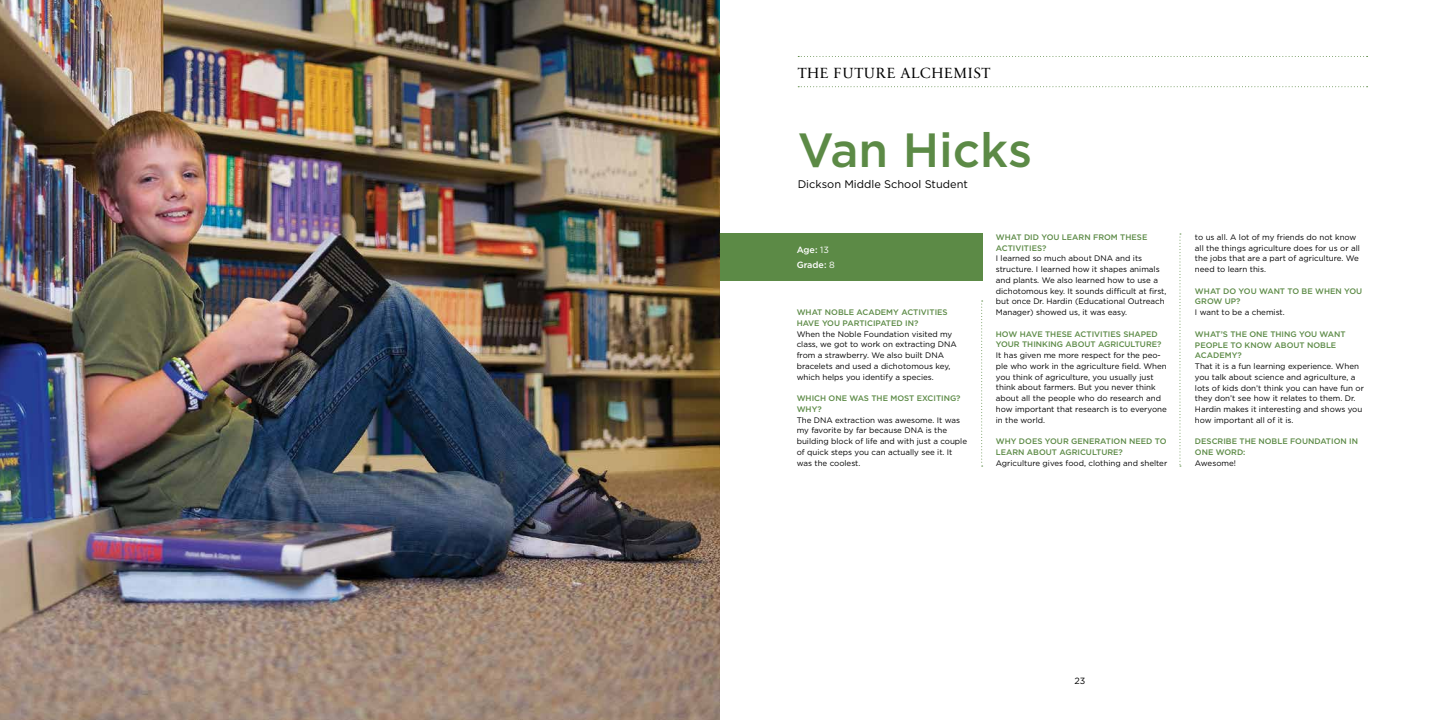
<style>
.page{position:relative;width:1440px;height:720px;background:#fff}
.page>*{position:absolute;margin:0;border:0;box-sizing:border-box;transform-origin:0 0}
.t1{font:500 48px "Gotham";color:#5c8a46}
.t2{font:15px "Sabon Next LT Pro Display";letter-spacing:.04em;color:#000}
.t3{font:11px "Gotham";color:#000}
.t4{font:500 9px/15px "Gotham";color:#fff}
.t5{font:9px "Gotham";color:#000}
.t6{font:8px/10.8px "Gotham";color:#000}
.t7{font:500 8px/10.8px "Gotham";color:#5c8a46}
.s1{font-weight:400}
</style>
<div class="page">
<img style="left:0;top:0;width:720px;height:720px">
<svg style="left:798px;top:56px;width:570px;height:1px"></svg>
<svg style="left:798px;top:86px;width:570px;height:1px"></svg>
<svg style="left:981px;top:301px;width:2px;height:166px"></svg>
<svg style="left:1179px;top:234px;width:2px;height:233px"></svg>
<div style="left:720px;top:234px;width:262px;height:47px;background:#5c8a46"></div>
<h2 class="t2" style="left:798px;top:61px;width:194px">THE FUTURE ALCHEMIST</h2>
<h1 class="t1" style="left:798px;top:119px;width:236px">Van Hicks</h1>
<h3 class="t3" style="left:798px;top:177px;width:172px">Dickson Middle School Student</h3>
<p class="t4" style="left:797px;top:242px;width:40px">Age: <span class="s1">13<br></span>Grade: <span class="s1">8</span></p>
<p class="t7" style="left:797px;top:307px;width:153px">WHAT NOBLE ACADEMY ACTIVITIES<br>HAVE YOU PARTICIPATED IN?</p>
<p class="t6" style="left:797px;top:328px;width:162px">When the Noble Foundation visited my class, we got to work on extracting DNA from a strawberry. We also built DNA bracelets and used a dichotomous key, which helps you identify a species.</p>
<p class="t7" style="left:797px;top:393px;width:165px">WHICH ONE WAS THE MOST EXCITING?<br>WHY?</p>
<p class="t6" style="left:797px;top:414px;width:172px">The DNA extraction was awesome. It was my favorite by far because DNA is the building block of life and with just a couple of quick steps you can actually see it. It was the coolest.</p>
<p class="t7" style="left:996px;top:232px;width:153px">WHAT DID YOU LEARN FROM THESE<br>ACTIVITIES?</p>
<p class="t6" style="left:996px;top:253px;width:172px">I learned so much about DNA and its structure. I learned how it shapes animals and plants. We also learned how to use a dichotomous key. It sounds difficult at first, but once Dr. Hardin (Educational Outreach Manager) showed us, it was easy.</p>
<p class="t7" style="left:996px;top:328px;width:167px">HOW HAVE THESE ACTIVITIES SHAPED<br>YOUR THINKING ABOUT AGRICULTURE?</p>
<p class="t6" style="left:996px;top:350px;width:172px">It has given me more respect for the peo&shy;ple who work in the agriculture field. When you think of agriculture, you usually just think about farmers. But you never think about all the people who do research and how important that research is to everyone in the world.</p>
<p class="t7" style="left:996px;top:436px;width:172px">WHY DOES YOUR GENERATION NEED TO<br>LEARN ABOUT AGRICULTURE?</p>
<p class="t6" style="left:996px;top:457px;width:173px">Agriculture gives food, clothing and shelter</p>
<p class="t6" style="left:1195px;top:232px;width:166px">to us all. A lot of my friends do not know all the things agriculture does for us or all the jobs that are a part of agriculture. We need to learn this.</p>
<p class="t7" style="left:1195px;top:285px;width:169px">WHAT DO YOU WANT TO BE WHEN YOU<br>GROW UP?</p>
<p class="t6" style="left:1195px;top:307px;width:91px">I want to be a chemist.</p>
<p class="t7" style="left:1195px;top:328px;width:152px">WHAT’S THE ONE THING YOU WANT<br>PEOPLE TO KNOW ABOUT NOBLE<br>ACADEMY?</p>
<p class="t6" style="left:1195px;top:361px;width:170px">That it is a fun learning experience. When you talk about science and agriculture, a lots of kids don’t think you can have fun or they don’t see how it relates to them. Dr.<br>Hardin makes it interesting and shows you how important all of it is.</p>
<p class="t7" style="left:1195px;top:436px;width:165px">DESCRIBE THE NOBLE FOUNDATION IN<br>ONE WORD:</p>
<p class="t6" style="left:1195px;top:457px;width:43px">Awesome!</p>
<p class="t5" style="left:1075px;top:675px;width:12px">23</p>
</div>
